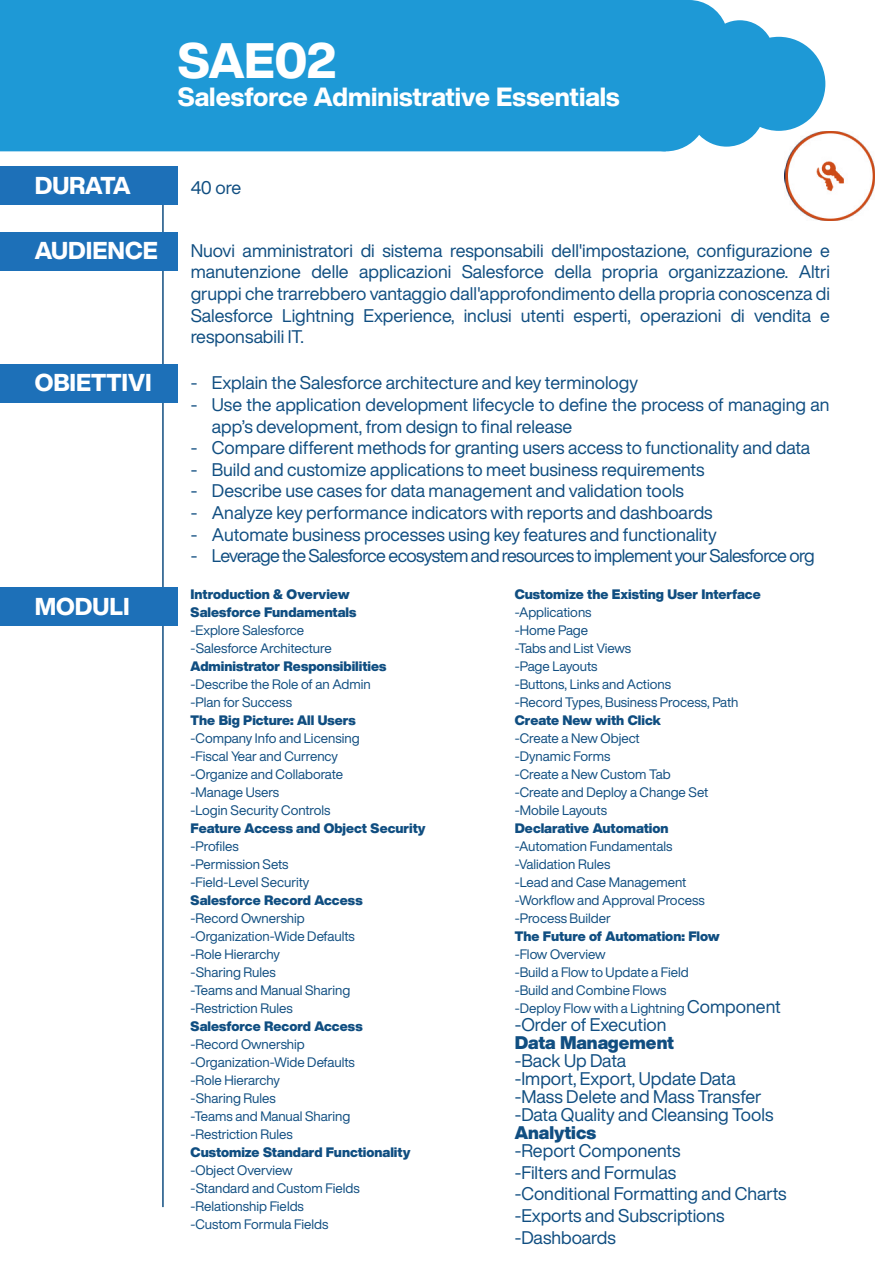
<style>
.page{position:relative;width:893px;height:1263px;background:#fff}
.page>*{position:absolute;margin:0;border:0;box-sizing:border-box;transform-origin:0 0}
.t1{font:800 48.9px "Helvetica Now Display";letter-spacing:-.015em;color:#fff}
.t2{font:800 25.95px "Helvetica Now Display";color:#fff}
.t3{font:800 24px "Helvetica Now Display";color:#fff}
.t4{font:18px/21.6px "Helvetica Now Display";color:#104e81}
.t5{font:18px "Helvetica Now Display";letter-spacing:-.03em;color:#104e81}
.t6{font:900 18px "Helvetica Now Display";color:#104e81}
.t7{font:13.5px/18px "Helvetica Now Display";color:#104e81}
.t8{font:900 13.5px/18px "Helvetica Now Display";color:#104e81}
.s1{font-size:18px}
</style>
<div class="page">
<hr style="left:162px;top:205px;width:2px;height:1002px;background:#104e81">
<div style="left:0;top:0;width:609px;height:151px;background:#1e99d6"></div>
<svg style="left:609px;top:0;width:216px;height:151px"></svg>
<div style="left:0;top:166px;width:178px;height:39px;background:#1d70b8"></div>
<div style="left:0;top:232px;width:178px;height:38px;background:#1d70b8"></div>
<div style="left:0;top:364px;width:178px;height:38px;background:#1d70b8"></div>
<div style="left:0;top:587px;width:178px;height:39px;background:#1d70b8"></div>
<img style="left:785px;top:131px;width:89px;height:90px">
<h1 class="t1" style="left:178px;top:27px;width:161px">SAE02</h1>
<h2 class="t2" style="left:178px;top:79px;width:444px">Salesforce Administrative Essentials</h2>
<h3 class="t3" style="left:35px;top:168px;width:97px">DURATA</h3>
<p class="t4" style="left:191px;top:176px;width:52px">40 ore</p>
<h3 class="t3" style="left:35px;top:234px;width:125px">AUDIENCE</h3>
<h3 class="t3" style="left:35px;top:366px;width:119px">OBIETTIVI</h3>
<p class="t4" style="left:191px;top:239px;width:641px;text-align:justify">Nuovi amministratori di sistema responsabili dell'impostazione, configurazione e manutenzione delle applicazioni Salesforce della propria organizzazione. Altri gruppi che trarrebbero vantaggio dall'approfondimento della propria conoscenza di Salesforce Lightning Experience, inclusi utenti esperti, operazioni di vendita e responsabili IT.</p>
<p class="t4" style="left:191px;top:372px;width:449px">- Explain the Salesforce architecture and key terminology</p>
<p class="t4" style="left:212px;top:394px;width:619px;text-indent:-21px">- Use the application development lifecycle to define the process of managing an app’s development, from design to final release</p>
<p class="t4" style="left:191px;top:437px;width:621px">- Compare different methods for granting users access to functionality and data</p>
<p class="t4" style="left:191px;top:458px;width:515px">- Build and customize applications to meet business requirements</p>
<p class="t4" style="left:191px;top:480px;width:495px">- Describe use cases for data management and validation tools</p>
<p class="t4" style="left:191px;top:502px;width:523px">- Analyze key performance indicators with reports and dashboards</p>
<p class="t4" style="left:191px;top:523px;width:528px">- Automate business processes using key features and functionality</p>
<p class="t5" style="left:191px;top:543px;width:626px">- Leverage the Salesforce ecosystem and resources to implement your Salesforce org</p>
<h3 class="t3" style="left:35px;top:590px;width:96px">MODULI</h3>
<p class="t8" style="left:191px;top:585px;width:167px">Introduction &amp; Overview<br>Salesforce Fundamentals</p>
<p class="t7" style="left:191px;top:621px;width:143px">-Explore Salesforce -Salesforce Architecture</p>
<p class="t8" style="left:191px;top:657px;width:197px">Administrator Responsibilities</p>
<p class="t7" style="left:191px;top:675px;width:182px">-Describe the Role of an Admin -Plan for Success</p>
<p class="t8" style="left:191px;top:711px;width:167px">The Big Picture: All Users</p>
<p class="t7" style="left:191px;top:729px;width:171px">-Company Info and Licensing -Fiscal Year and Currency -Organize and Collaborate -Manage Users<br>-Login Security Controls</p>
<p class="t8" style="left:191px;top:819px;width:237px">Feature Access and Object Security</p>
<p class="t7" style="left:191px;top:837px;width:120px">-Profiles -Permission Sets -Field-Level Security</p>
<p class="t8" style="left:191px;top:891px;width:174px">Salesforce Record Access</p>
<p class="t7" style="left:191px;top:909px;width:166px">-Record Ownership -Organization-Wide Defaults -Role Hierarchy<br>-Sharing Rules<br>-Teams and Manual Sharing -Restriction Rules</p>
<p class="t8" style="left:191px;top:1017px;width:174px">Salesforce Record Access</p>
<p class="t7" style="left:191px;top:1035px;width:166px">-Record Ownership -Organization-Wide Defaults -Role Hierarchy<br>-Sharing Rules<br>-Teams and Manual Sharing -Restriction Rules</p>
<p class="t8" style="left:191px;top:1143px;width:221px">Customize Standard Functionality</p>
<p class="t7" style="left:191px;top:1161px;width:171px">-Object Overview<br>-Standard and Custom Fields -Relationship Fields<br>-Custom Formula Fields</p>
<p class="t8" style="left:515px;top:585px;width:247px">Customize the Existing User Interface</p>
<p class="t7" style="left:515px;top:603px;width:225px">-Applications<br>-Home Page<br>-Tabs and List Views<br>-Page Layouts<br>-Buttons, Links and Actions<br>-Record Types, Business Process, Path</p>
<p class="t8" style="left:515px;top:711px;width:148px">Create New with Click</p>
<p class="t7" style="left:515px;top:729px;width:195px">-Create a New Object<br>-Dynamic Forms<br>-Create a New Custom Tab -Create and Deploy a Change Set -Mobile Layouts</p>
<p class="t8" style="left:515px;top:819px;width:155px">Declarative Automation</p>
<p class="t7" style="left:515px;top:837px;width:191px">-Automation Fundamentals -Validation Rules<br>-Lead and Case Management -Workflow and Approval Process -Process Builder</p>
<p class="t8" style="left:515px;top:927px;width:207px">The Future of Automation: Flow</p>
<p class="t7" style="left:515px;top:945px;width:267px">-Flow Overview<br>-Build a Flow to Update a Field<br>-Build and Combine Flows<br>-Deploy Flow with a Lightning <span class="s1">Component</span></p>
<p class="t4" style="left:515px;top:1014px;width:153px">-Order of Execution</p>
<p class="t6" style="left:515px;top:1030px;width:161px">Data Management</p>
<p class="t4" style="left:515px;top:1052px;width:260px;line-height:18px">-Back Up Data<br>-Import, Export, Update Data -Mass Delete and Mass Transfer -Data Quality and Cleansing Tools</p>
<p class="t6" style="left:515px;top:1120px;width:83px">Analytics</p>
<p class="t4" style="left:515px;top:1140px;width:273px">-Report Components<br>-Filters and Formulas<br>-Conditional Formatting and Charts -Exports and Subscriptions -Dashboards</p>
</div>
